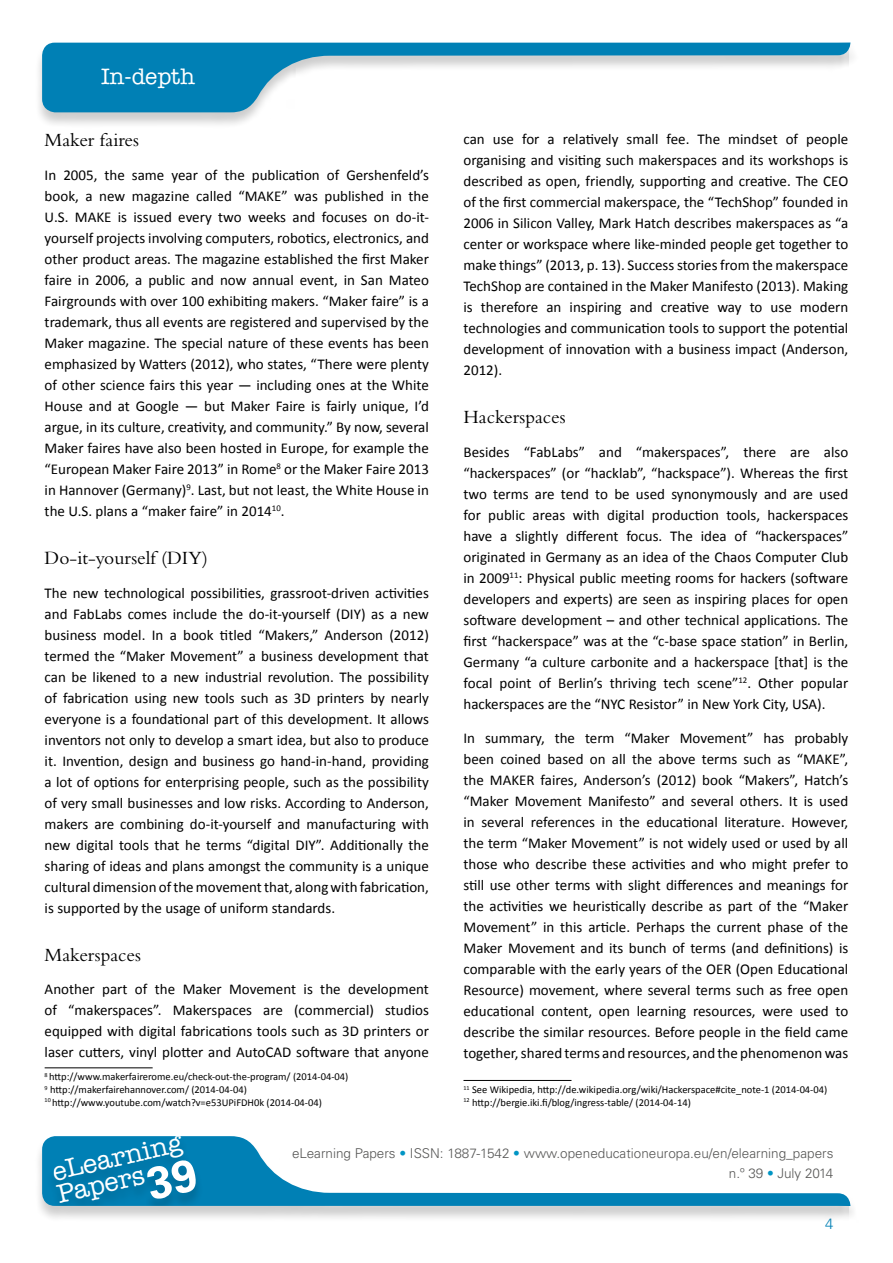
<style>
.page{position:relative;width:893px;height:1263px;background:#fff}
.page>*{position:absolute;margin:0;border:0;box-sizing:border-box;transform-origin:0 0}
.t1{font:500 26.25px/23.1px "American Typewriter Std";color:#fff}
.t2{font:500 22.5px "American Typewriter Std";color:#fff}
.t3{font:19.5px "Bembo Std";color:#000}
.t4{font:15px/21px "Calibri";color:#000;text-align:justify}
.t5{font:300 15px "Univers LT Std";color:#0080b5}
.t6{font:300 13.5px/20.4px "Univers LT Std";color:#575756;text-align:right}
.t7{font:10.5px/12.6px "Calibri";color:#000}
.s1{font-family:"Univers LT Std";font-weight:700;font-size:45px}
.s2{color:#0095c4}
</style>
<div class="page">
<div style="left:34px;top:43px;width:824px;height:86px;background:#000;opacity:.2"></div>
<svg style="left:42px;top:43px;width:808px;height:69px"></svg>
<div style="left:34px;top:1136px;width:824px;height:86px;background:#000;opacity:.2"></div>
<svg style="left:42px;top:1136px;width:808px;height:70px"></svg>
<div style="left:46px;top:1136px;width:158px;height:70px;background:#000;opacity:.2"></div>
<hr style="left:45px;top:1067px;width:108px;height:1px;background:#000">
<hr style="left:463px;top:1080px;width:108px;height:1px;background:#000">
<h2 class="t2" style="left:101px;top:64px;width:96px">In-depth</h2>
<h3 class="t3" style="left:45px;top:129px;width:96px">Maker faires</h3>
<p class="t4" style="left:45px;top:164px;width:386px">In 2005, the same year of the publication of Gershenfeld’s book, a new magazine called “MAKE” was published in the U.S. MAKE is issued every two weeks and focuses on do-it&shy;yourself projects involving computers, robotics, electronics, and other product areas. The magazine established the first Maker faire in 2006, a public and now annual event, in San Mateo Fairgrounds with over 100 exhibiting makers. “Maker faire” is a trademark, thus all events are registered and supervised by the Maker magazine. The special nature of these events has been emphasized by Watters (2012), who states, “There were plenty of other science fairs this year — including ones at the White House and at Google — but Maker Faire is fairly unique, I’d argue, in its culture, creativity, and community.” By now, several Maker faires have also been hosted in Europe, for example the “European Maker Faire 2013” in Rome<sup>8</sup> or the Maker Faire 2013 in Hannover (Germany)<sup>9</sup>. Last, but not least, the White House in the U.S. plans a “maker faire” in 2014<sup>10</sup>.</p>
<h3 class="t3" style="left:45px;top:546px;width:165px">Do-it-yourself (DIY)</h3>
<p class="t4" style="left:45px;top:581px;width:386px">The new technological possibilities, grassroot-driven activities and FabLabs comes include the do-it-yourself (DIY) as a new business model. In a book titled “Makers,” Anderson (2012) termed the “Maker Movement” a business development that can be likened to a new industrial revolution. The possibility of fabrication using new tools such as 3D printers by nearly everyone is a foundational part of this development. It allows inventors not only to develop a smart idea, but also to produce it. Invention, design and business go hand-in-hand, providing a lot of options for enterprising people, such as the possibility of very small businesses and low risks. According to Anderson, makers are combining do-it-yourself and manufacturing with new digital tools that he terms “digital DIY”. Additionally the sharing of ideas and plans amongst the community is a unique cultural dimension of the movement that, along with fabrication, is supported by the usage of uniform standards.</p>
<h3 class="t3" style="left:45px;top:943px;width:98px">Makerspaces</h3>
<p class="t4" style="left:45px;top:978px;width:386px">Another part of the Maker Movement is the development of “makerspaces”. Makerspaces are (commercial) studios equipped with digital fabrications tools such as 3D printers or laser cutters, vinyl plotter and AutoCAD software that anyone</p>
<p class="t7" style="left:45px;top:1070px;width:305px"><sup>8</sup> http://www.makerfairerome.eu/check-out-the-program/ (2014-04-04)<br><sup>9</sup> http://makerfairehannover.com/ (2014-04-04)<br><sup>10</sup> http://www.youtube.com/watch?v=e53UPiFDH0k (2014-04-04)</p>
<p class="t4" style="left:463px;top:128px;width:386px">can use for a relatively small fee. The mindset of people organising and visiting such makerspaces and its workshops is described as open, friendly, supporting and creative. The CEO of the first commercial makerspace, the “TechShop” founded in 2006 in Silicon Valley, Mark Hatch describes makerspaces as “a center or workspace where like-minded people get together to make things” (2013, p. 13). Success stories from the makerspace TechShop are contained in the Maker Manifesto (2013). Making is therefore an inspiring and creative way to use modern technologies and communication tools to support the potential development of innovation with a business impact (Anderson, 2012).</p>
<h3 class="t3" style="left:463px;top:406px;width:104px">Hackerspaces</h3>
<p class="t4" style="left:463px;top:441px;width:386px">Besides “FabLabs” and “makerspaces”, there are also “hackerspaces” (or “hacklab”, “hackspace”). Whereas the first two terms are tend to be used synonymously and are used for public areas with digital production tools, hackerspaces have a slightly different focus. The idea of “hackerspaces” originated in Germany as an idea of the Chaos Computer Club in 2009<sup>11</sup>: Physical public meeting rooms for hackers (software developers and experts) are seen as inspiring places for open software development – and other technical applications. The first “hackerspace” was at the “c-base space station” in Berlin, Germany “a culture carbonite and a hackerspace [that] is the focal point of Berlin’s thriving tech scene”<sup>12</sup>. Other popular hackerspaces are the “NYC Resistor” in New York City, USA).</p>
<p class="t4" style="left:463px;top:726px;width:386px">In summary, the term “Maker Movement” has probably been coined based on all the above terms such as “MAKE”, the MAKER faires, Anderson’s (2012) book “Makers”, Hatch’s “Maker Movement Manifesto” and several others. It is used in several references in the educational literature. However, the term “Maker Movement” is not widely used or used by all those who describe these activities and who might prefer to still use other terms with slight differences and meanings for the activities we heuristically describe as part of the “Maker Movement” in this article. Perhaps the current phase of the Maker Movement and its bunch of terms (and definitions) is comparable with the early years of the OER (Open Educational Resource) movement, where several terms such as free open educational content, open learning resources, were used to describe the similar resources. Before people in the field came together, shared terms and resources, and the phenomenon was</p>
<p class="t7" style="left:463px;top:1083px;width:365px"><sup>11</sup> See Wikipedia, http://de.wikipedia.org/wiki/Hackerspace#cite_note-1 (2014-04-04)<br><sup>12</sup> http://bergie.iki.fi/blog/ingress-table/ (2014-04-14)</p>
<h1 class="t1" style="left:50px;top:1161px;width:141px;rotate:-13deg">eLearning<br>Papers<span class="s1">39</span></h1>
<p class="t6" style="left:292px;top:1143px;width:543px">eLearning Papers <span class="s2">•</span> ISSN: 1887-1542 <span class="s2">•</span> www.openeducationeuropa.eu/en/elearning_papers n.º 39 <span class="s2">•</span> July 2014</p>
<p class="t5" style="left:825px;top:1215px;width:10px">4</p>
</div>
